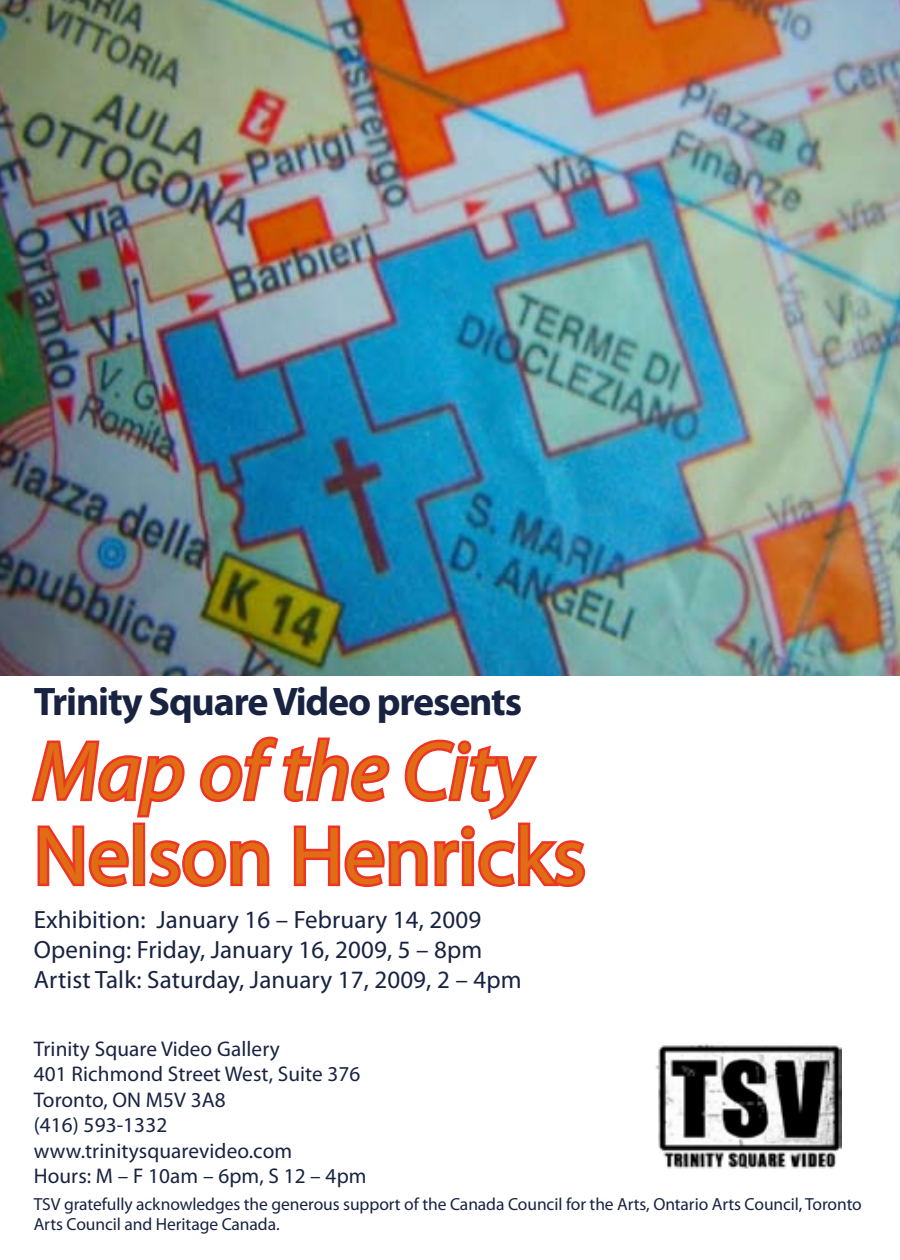
<style>
.page{position:relative;width:900px;height:1260px;background:#fff}
.page>*{position:absolute;margin:0;border:0;box-sizing:border-box;transform-origin:0 0}
.t1{font:82.5px "Myriad Pro";color:#e06c14}
.t2{font:italic 82.5px "Myriad Pro";color:#e06c14}
.t3{font:700 40px "Myriad Pro";letter-spacing:-.03em;color:#182341}
.t4{font:25px/30px "Myriad Pro";letter-spacing:.005em;color:#182341}
.t5{font:21.25px/25.5px "Myriad Pro";letter-spacing:.005em;color:#182341}
.t6{font:17.5px/20px "Myriad Pro";letter-spacing:-.005em;color:#182341}
</style>
<div class="page">
<svg style="left:31px;top:736px;width:555px;height:151px"></svg>
<img style="left:656px;top:1043px;width:185px;height:126px">
<img style="left:0;top:0;width:900px;height:675px">
<h2 class="t3" style="left:34px;top:675px;width:490px">Trinity Square Video presents</h2>
<h1 class="t2" style="left:34px;top:720px;width:499px">Map of the City</h1>
<h1 class="t1" style="left:34px;top:805px;width:554px">Nelson Henricks</h1>
<p class="t4" style="left:34px;top:904px;width:489px">Exhibition: January 16 – February 14, 2009<br>Opening: Friday, January 16, 2009, 5 – 8pm<br>Artist Talk: Saturday, January 17, 2009, 2 – 4pm</p>
<p class="t5" style="left:34px;top:1035px;width:334px">Trinity Square Video Gallery<br>401 Richmond Street West, Suite 376<br>Toronto, ON M5V 3A8<br>(416) 593-1332 www.trinitysquarevideo.com<br>Hours: M – F 10am – 6pm, S 12 – 4pm</p>
<p class="t6" style="left:34px;top:1194px;width:830px">TSV gratefully acknowledges the generous support of the Canada Council for the Arts, Ontario Arts Council, Toronto<br>Arts Council and Heritage Canada.</p>
</div>
